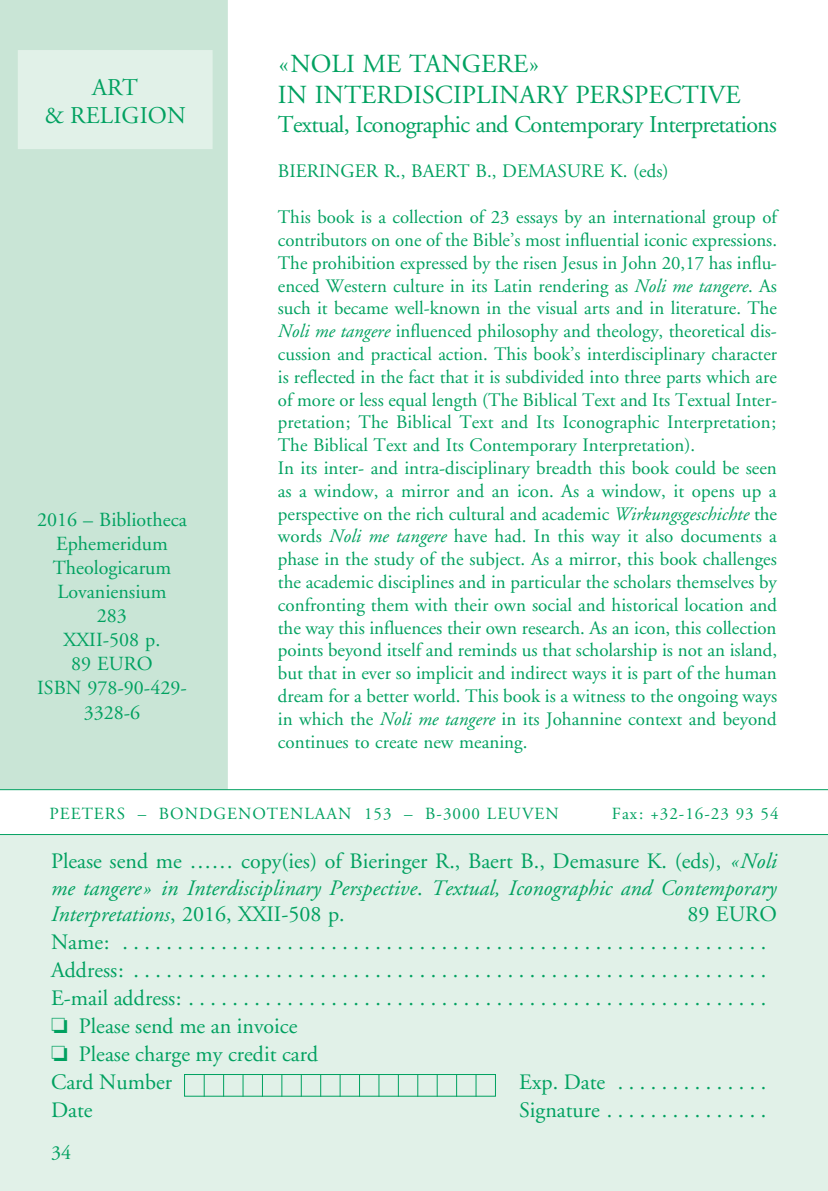
<style>
.page{position:relative;width:828px;height:1191px;background:#fff}
.page>*{position:absolute;margin:0;border:0;box-sizing:border-box;transform-origin:0 0}
.t1{font:26px/31.2px "Basis Garamond";color:#00a160}
.t2{font:24px "Basis Garamond";letter-spacing:-.03em;color:#00a160}
.t3{font:24px/28px "Basis Garamond";letter-spacing:.005em;color:#00a160;text-align:center}
.t4{font:22px/28px "Basis Garamond";color:#00a160}
.t5{font:italic 22px/26.4px "Basis Garamond";color:#00a160;text-align:justify}
.t6{font:20px/24px "Basis Garamond";color:#00a160;text-align:center}
.t7{font:19px/22.8px "Basis Garamond";color:#00a160}
.t8{font:17px "Basis Garamond";letter-spacing:.06em;color:#00a160}
.s1{font-style:italic}
.s2{font-style:normal}
</style>
<div class="page">
<div style="left:0;top:835px;width:828px;height:356px;background:#e1f1e8"></div>
<div style="left:0;top:0;width:228px;height:789px;background:#c9e5d6"></div>
<hr style="left:0;top:834px;width:828px;height:1px;background:#00a160">
<hr style="left:0;top:789px;width:828px;height:1px;background:#00a160">
<div style="left:184px;top:1074px;width:312px;height:22px;border:1px solid #00a160"></div>
<svg style="left:204px;top:1074px;width:1px;height:22px"></svg>
<svg style="left:223px;top:1074px;width:1px;height:22px"></svg>
<svg style="left:243px;top:1074px;width:1px;height:22px"></svg>
<svg style="left:262px;top:1074px;width:1px;height:22px"></svg>
<svg style="left:281px;top:1074px;width:1px;height:22px"></svg>
<svg style="left:301px;top:1074px;width:1px;height:22px"></svg>
<svg style="left:320px;top:1074px;width:1px;height:22px"></svg>
<svg style="left:340px;top:1074px;width:1px;height:22px"></svg>
<svg style="left:359px;top:1074px;width:1px;height:22px"></svg>
<svg style="left:378px;top:1074px;width:1px;height:22px"></svg>
<svg style="left:398px;top:1074px;width:1px;height:22px"></svg>
<svg style="left:417px;top:1074px;width:1px;height:22px"></svg>
<svg style="left:437px;top:1074px;width:1px;height:22px"></svg>
<svg style="left:456px;top:1074px;width:1px;height:22px"></svg>
<svg style="left:476px;top:1074px;width:1px;height:22px"></svg>
<div style="left:19px;top:51px;width:193px;height:97px;background:#e1f1e8"></div>
<div style="left:18px;top:50px;width:195px;height:99px;border:2px solid #e1f1e8"></div>
<p class="t3" style="left:44px;top:75px;width:143px">ART<br>&amp; RELIGION</p>
<p class="t6" style="left:37px;top:510px;width:151px">2016 – Bibliotheca<br>Ephemeridum<br>Theologicarum<br>Lovaniensium<br>283<br>XXII-508 p.<br>89 EURO<br>ISBN 978-90-429-<br>3328-6</p>
<h1 class="t1" style="left:278px;top:50px;width:464px">«NOLI ME TANGERE»<br>IN INTERDISCIPLINARY PERSPECTIVE</h1>
<p class="t2" style="left:278px;top:115px;width:500px">Textual, Iconographic and Contemporary Interpretations</p>
<p class="t7" style="left:278px;top:162px;width:392px">BIERINGER R., BAERT B., DEMASURE K. (eds)</p>
<p class="t7" style="left:278px;top:207px;width:501px">This book is a collection of 23 essays by an international group of contributors on one of the Bible’s most influential iconic expressions.<br>The prohibition expressed by the risen Jesus in John 20,17 has influ&shy;enced Western culture in its Latin rendering as <span class="s1">Noli me tangere</span>. As such it became well-known in the visual arts and in literature. The <span class="s1">Noli me tangere</span> influenced philosophy and theology, theoretical dis&shy;cussion and practical action. This book’s interdisciplinary character is reflected in the fact that it is subdivided into three parts which are of more or less equal length (The Biblical Text and Its Textual Inter&shy;pretation; The Biblical Text and Its Iconographic Interpretation; The Biblical Text and Its Contemporary Interpretation).<br>In its inter- and intra-disciplinary breadth this book could be seen as a window, a mirror and an icon. As a window, it opens up a perspective on the rich cultural and academic <span class="s1">Wirkungsgeschichte</span> the words <span class="s1">Noli me tangere</span> have had. In this way it also documents a phase in the study of the subject. As a mirror, this book challenges the academic disciplines and in particular the scholars themselves by confronting them with their own social and historical location and the way this influences their own research. As an icon, this collection points beyond itself and reminds us that scholarship is not an island, but that in ever so implicit and indirect ways it is part of the human dream for a better world. This book is a witness to the ongoing ways in which the <span class="s1">Noli me tangere</span> in its Johannine context and beyond continues to create new meaning.</p>
<p class="t8" style="left:49px;top:806px;width:511px">PEETERS – BONDGENOTENLAAN 153 – B-3000 LEUVEN</p>
<p class="t8" style="left:612px;top:806px;width:168px">Fax: +32-16-23 93 54</p>
<p class="t5" style="left:51px;top:850px;width:727px"><span class="s2">Please send me …… copy(ies) of Bieringer R., Baert B., Demasure K. (eds),</span> «Noli me tangere» in Interdisciplinary Perspective<span class="s2">.</span> Textual, Iconographic and Contemporary Interpretations<span class="s2">, 2016, XXII-508 p.</span></p>
<p class="t4" style="left:51px;top:902px;width:727px;text-indent:636px">89 EURO Name: ...........................................................<br>Address: ..........................................................<br>E-mail address: .....................................................</p>
<p class="t4" style="left:51px;top:1014px;width:248px">□ Please send me an invoice</p>
<p class="t4" style="left:51px;top:1042px;width:269px">□ Please charge my credit card<br>Card Number</p>
<p class="t4" style="left:519px;top:1070px;width:248px">Exp. Date ..............</p>
<p class="t4" style="left:51px;top:1098px;width:43px">Date</p>
<p class="t4" style="left:519px;top:1098px;width:248px">Signature ...............</p>
<p class="t6" style="left:51px;top:1142px;width:22px">34</p>
</div>
